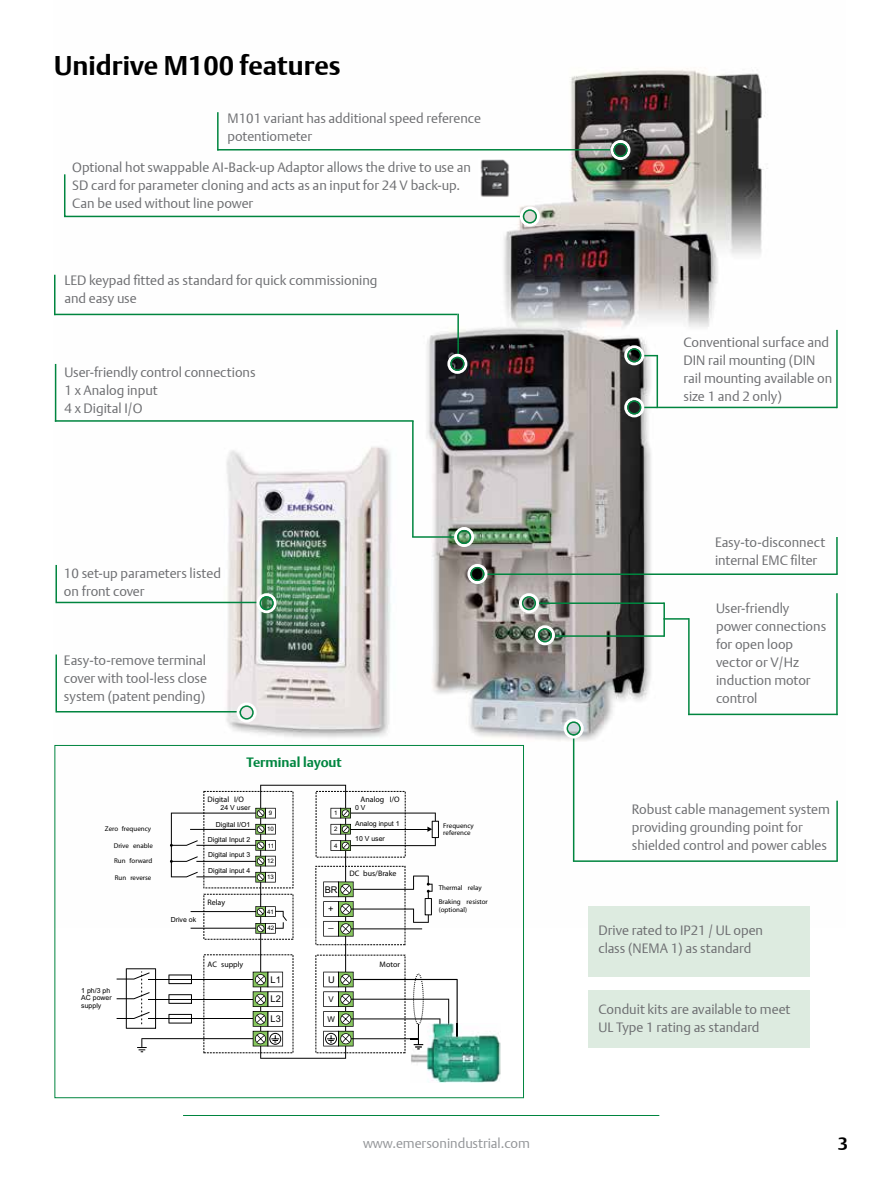
<style>
.page{position:relative;width:893px;height:1191px;background:#fff}
.page>*{position:absolute;margin:0;border:0;box-sizing:border-box;transform-origin:0 0}
.t1{font:700 27px "DTL Argo T";color:#000}
.t2{font:700 18px "DTL Argo T";color:#000}
.t3{font:13.5px/18px "DTL Argo T Light";color:#6d6e71}
.t4{font:13.5px "DTL Argo T Light";color:#939598}
.t5{font:700 13.5px "DTL Argo T";color:#00853f}
.t6{font:9.3px/19.6px "Arial";color:#000;text-align:justify}
.t7{font:700 7.95px "Arial";color:#000}
.t8{font:7.95px "Arial";color:#000}
.t9{font:6.9px/7.8px "Arial";color:#000}
.t10{font:700 6.9px/7.8px "Arial";color:#000}
.t11{font:6.15px "Arial";color:#000}
</style>
<div class="page">
<hr style="left:183px;top:1115px;width:476px;height:1px;background:#00853f">
<img style="left:54px;top:68px;width:784px;height:794px">
<div style="left:588px;top:906px;width:222px;height:71px;background:#ddebe0"></div>
<div style="left:588px;top:990px;width:222px;height:57px;background:#ddebe0"></div>
<hr style="left:836px;top:800px;width:2px;height:61px;background:#00853f">
<hr style="left:663px;top:602px;width:2px;height:35px;background:#00853f">
<hr style="left:55px;top:654px;width:2px;height:58px;background:#00853f">
<hr style="left:55px;top:565px;width:2px;height:38px;background:#00853f">
<hr style="left:54px;top:275px;width:2px;height:40px;background:#00853f">
<hr style="left:217px;top:112px;width:2px;height:38px;background:#00853f">
<hr style="left:57px;top:711px;width:184px;height:1px;background:#00853f">
<hr style="left:57px;top:602px;width:200px;height:1px;background:#00853f">
<hr style="left:412px;top:536px;width:45px;height:2px;background:#00853f">
<svg style="left:63px;top:173px;width:462px;height:45px"></svg>
<hr style="left:483px;top:573px;width:355px;height:2px;background:#00853f">
<hr style="left:535px;top:602px;width:129px;height:2px;background:#00853f">
<svg style="left:663px;top:618px;width:25px;height:1px"></svg>
<hr style="left:688px;top:713px;width:150px;height:2px;background:#00853f">
<hr style="left:554px;top:635px;width:110px;height:2px;background:#00853f">
<hr style="left:573px;top:860px;width:265px;height:2px;background:#00853f">
<hr style="left:54px;top:314px;width:403px;height:1px;background:#00853f">
<hr style="left:217px;top:149px;width:393px;height:1px;background:#00853f">
<hr style="left:412px;top:421px;width:2px;height:116px;background:#00853f">
<hr style="left:457px;top:314px;width:2px;height:42px;background:#00853f">
<div style="left:447px;top:354px;width:20px;height:20px;border:3px solid #fff;border-radius:50%"></div>
<div style="left:450px;top:357px;width:14px;height:14px;border:2px solid #00853f;border-radius:50%"></div>
<div style="left:610px;top:140px;width:20px;height:20px;border:3px solid #fff;border-radius:50%"></div>
<div style="left:613px;top:143px;width:15px;height:14px;border:2px solid #00853f;border-radius:50%"></div>
<div style="left:454px;top:527px;width:20px;height:20px;border:3px solid #fff;border-radius:50%"></div>
<div style="left:457px;top:530px;width:14px;height:14px;border:2px solid #00853f;border-radius:50%"></div>
<svg style="left:644px;top:407px;width:12px;height:1px"></svg>
<hr style="left:658px;top:407px;width:179px;height:1px;background:#00853f">
<hr style="left:55px;top:420px;width:359px;height:2px;background:#00853f">
<hr style="left:656px;top:356px;width:2px;height:52px;background:#00853f">
<svg style="left:644px;top:355px;width:14px;height:1px"></svg>
<div style="left:624px;top:397px;width:20px;height:20px;border:3px solid #fff;border-radius:50%"></div>
<div style="left:627px;top:400px;width:14px;height:14px;border:2px solid #00853f;border-radius:50%"></div>
<div style="left:520px;top:206px;width:20px;height:20px;border:3px solid #fff;border-radius:50%"></div>
<div style="left:523px;top:209px;width:14px;height:14px;border:2px solid #00853f;border-radius:50%"></div>
<div style="left:624px;top:345px;width:20px;height:20px;border:3px solid #fff;border-radius:50%"></div>
<div style="left:627px;top:348px;width:14px;height:14px;border:2px solid #00853f;border-radius:50%"></div>
<div style="left:467px;top:564px;width:20px;height:20px;border:3px solid #fff;border-radius:50%"></div>
<div style="left:470px;top:567px;width:14px;height:14px;border:2px solid #00853f;border-radius:50%"></div>
<div style="left:519px;top:593px;width:20px;height:20px;border:3px solid #fff;border-radius:50%"></div>
<div style="left:522px;top:596px;width:14px;height:14px;border:2px solid #00853f;border-radius:50%"></div>
<div style="left:535px;top:625px;width:20px;height:20px;border:3px solid #fff;border-radius:50%"></div>
<div style="left:538px;top:628px;width:14px;height:14px;border:2px solid #00853f;border-radius:50%"></div>
<div style="left:237px;top:702px;width:20px;height:20px;border:3px solid #fff;border-radius:50%"></div>
<div style="left:240px;top:705px;width:14px;height:14px;border:2px solid #00853f;border-radius:50%"></div>
<div style="left:257px;top:593px;width:20px;height:20px;border:3px solid #fff;border-radius:50%"></div>
<div style="left:260px;top:596px;width:14px;height:14px;border:2px solid #00853f;border-radius:50%"></div>
<hr style="left:836px;top:537px;width:2px;height:37px;background:#00853f">
<hr style="left:836px;top:330px;width:2px;height:78px;background:#00853f">
<hr style="left:55px;top:364px;width:1px;height:58px;background:#00853f">
<hr style="left:836px;top:593px;width:2px;height:122px;background:#00853f">
<hr style="left:573px;top:734px;width:1px;height:127px;background:#00853f">
<hr style="left:688px;top:618px;width:2px;height:97px;background:#00853f">
<div style="left:564px;top:718px;width:20px;height:20px;border:3px solid #fff;border-radius:50%"></div>
<div style="left:567px;top:721px;width:14px;height:14px;border:2px solid #00853f;border-radius:50%"></div>
<img style="left:478px;top:158px;width:32px;height:41px">
<img style="left:411px;top:1025px;width:89px;height:57px">
<svg style="left:117px;top:784px;width:341px;height:274px"></svg>
<h1 class="t1" style="left:54px;top:49px;width:288px">Unidrive M100 features</h1>
<p class="t3" style="left:228px;top:109px;width:255px">M101 variant has additional speed reference potentiometer</p>
<p class="t3" style="left:72px;top:158px;width:400px">Optional hot swappable AI-Back-up Adaptor allows the drive to use an<br>SD card for parameter cloning and acts as an input for 24 V back-up.<br>Can be used without line power</p>
<p class="t3" style="left:64px;top:271px;width:315px">LED keypad fitted as standard for quick commissioning and easy use</p>
<p class="t3" style="left:65px;top:363px;width:193px">User-friendly control connections<br>1 x Analog input<br>4 x Digital I/O</p>
<p class="t3" style="left:64px;top:564px;width:159px">10 set-up parameters listed on front cover</p>
<p class="t3" style="left:64px;top:651px;width:145px;text-align:justify">Easy-to-remove terminal cover with tool-less close system (patent pending)</p>
<p class="t5" style="left:247px;top:754px;width:97px">Terminal layout</p>
<p class="t7" style="left:207px;top:794px;width:38px">Digital I/O</p>
<p class="t9" style="left:221px;top:804px;width:31px">24 V user</p>
<p class="t9" style="left:216px;top:820px;width:36px">Digital I/O1</p>
<p class="t9" style="left:208px;top:851px;width:44px">Digital input 3</p>
<p class="t9" style="left:208px;top:867px;width:44px">Digital input 4</p>
<p class="t11" style="left:269px;top:809px;width:5px">9</p>
<p class="t11" style="left:267px;top:825px;width:8px">10</p>
<p class="t11" style="left:268px;top:841px;width:8px">11</p>
<p class="t11" style="left:267px;top:857px;width:8px">12</p>
<p class="t10" style="left:105px;top:825px;width:48px">Zero frequency</p>
<p class="t10" style="left:114px;top:856px;width:40px">Run forward</p>
<p class="t10" style="left:115px;top:873px;width:38px">Run reverse</p>
<p class="t11" style="left:267px;top:873px;width:8px">13</p>
<p class="t9" style="left:208px;top:836px;width:44px">Digital Input 2</p>
<p class="t10" style="left:114px;top:841px;width:41px">Drive enable</p>
<p class="t9" style="left:171px;top:915px;width:27px">Drive ok</p>
<p class="t7" style="left:207px;top:897px;width:19px">Relay</p>
<p class="t11" style="left:267px;top:907px;width:8px">41</p>
<p class="t11" style="left:267px;top:924px;width:8px">42</p>
<p class="t11" style="left:334px;top:809px;width:5px">1</p>
<p class="t11" style="left:334px;top:825px;width:5px">2</p>
<p class="t11" style="left:334px;top:841px;width:5px">4</p>
<p class="t6" style="left:325px;top:879px;width:14px;text-align:center">BR +</p>
<p class="t6" style="left:328px;top:914px;width:7px">_</p>
<p class="t7" style="left:361px;top:794px;width:41px">Analog I/O</p>
<p class="t9" style="left:355px;top:819px;width:46px">Analog input 1</p>
<p class="t9" style="left:355px;top:835px;width:31px">10 V user</p>
<p class="t9" style="left:355px;top:804px;width:12px">0 V</p>
<p class="t7" style="left:350px;top:869px;width:48px">DC bus/Brake</p>
<p class="t9" style="left:81px;top:986px;width:32px">1 ph/3 ph<br>AC power supply</p>
<p class="t7" style="left:207px;top:959px;width:37px">AC supply</p>
<p class="t6" style="left:271px;top:969px;width:12px">L1<br>L2<br>L3</p>
<p class="t6" style="left:328px;top:969px;width:8px">U</p>
<p class="t8" style="left:328px;top:994px;width:7px">V</p>
<p class="t8" style="left:327px;top:1013px;width:9px">W</p>
<p class="t7" style="left:380px;top:959px;width:22px">Motor</p>
<p class="t10" style="left:443px;top:821px;width:32px">Frequency reference</p>
<p class="t10" style="left:439px;top:883px;width:45px">Thermal relay</p>
<p class="t10" style="left:439px;top:898px;width:51px">Braking resistor (optional)</p>
<p class="t3" style="left:684px;top:333px;width:150px">Conventional surface and<br>DIN rail mounting (DIN rail mounting available on size 1 and 2 only)</p>
<p class="t3" style="left:715px;top:533px;width:112px">Easy-to-disconnect internal EMC filter</p>
<p class="t3" style="left:716px;top:599px;width:112px">User-friendly power connections for open loop vector or V/Hz induction motor control</p>
<p class="t3" style="left:632px;top:800px;width:200px">Robust cable management system providing grounding point for shielded control and power cables</p>
<p class="t3" style="left:598px;top:920px;width:166px">Drive rated to IP21 / UL open class (NEMA 1) as standard</p>
<p class="t3" style="left:598px;top:999px;width:193px">Conduit kits are available to meet<br>UL Type 1 rating as standard</p>
<p class="t4" style="left:363px;top:1135px;width:168px">www.emersonindustrial.com</p>
<h2 class="t2" style="left:838px;top:1132px;width:12px">3</h2>
</div>
